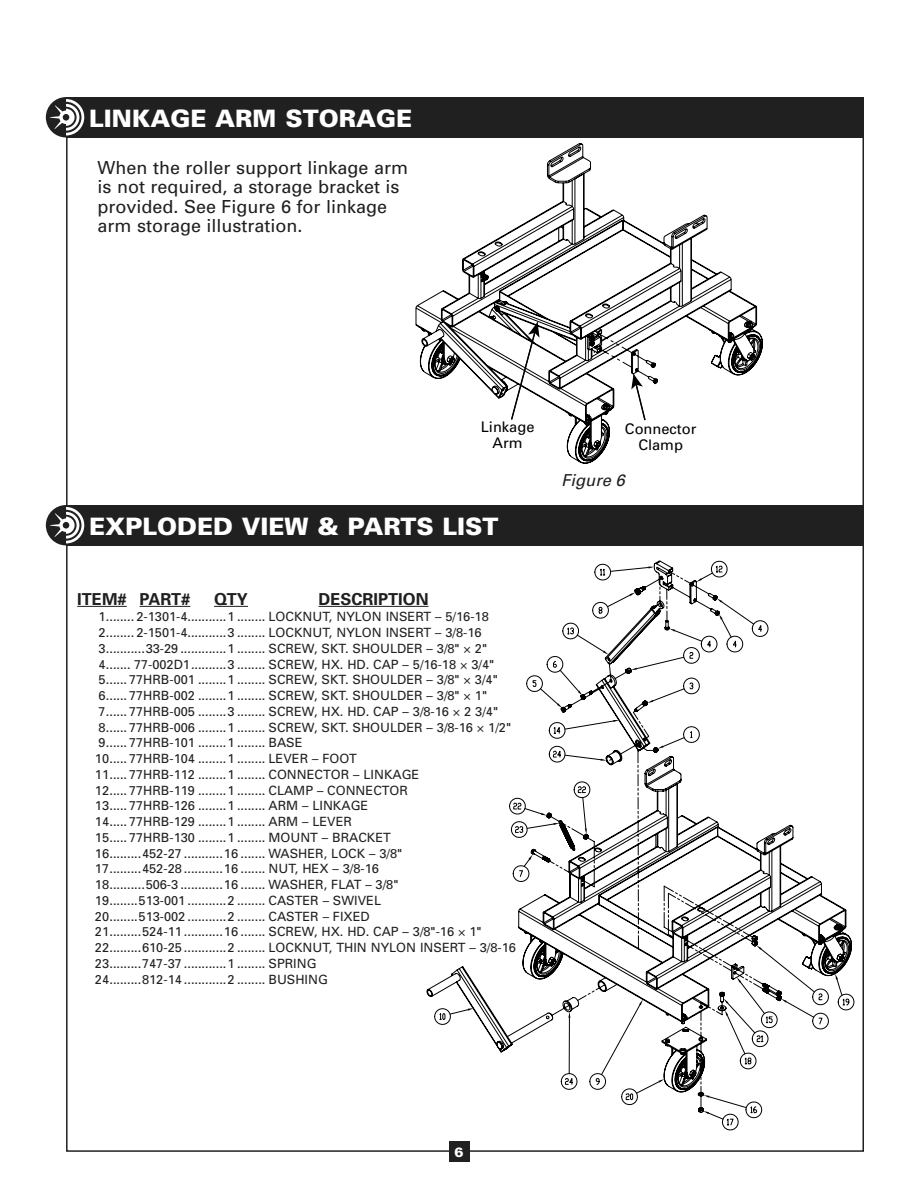
<style>
.page{position:relative;width:918px;height:1188px;background:#fff}
.page>*{position:absolute;margin:0;border:0;box-sizing:border-box;transform-origin:0 0}
.Heads{font:900 24px "Univers";color:#fff}
.Heads-2{font:18px/19.5px "Univers";color:#202020}
.t1{font:700 16.5px "Univers";color:#202020}
.t2{font:italic 16.5px "Univers";color:#202020}
.t3{font:14.55px/16px "Univers";color:#000;text-align:center}
.t4{font:900 13.5px "Univers";color:#fff}
.t5{font:12.75px "Univers";color:#202020}
</style>
<div class="page">
<div style="left:66px;top:505px;width:797px;height:41px;background:#202020"></div>
<svg style="left:46px;top:505px;width:40px;height:40px"></svg>
<svg style="left:50px;top:507px;width:34px;height:36px"></svg>
<div style="left:63px;top:522px;width:6px;height:7px;background:#202020;border-radius:50%"></div>
<div style="left:449px;top:1141px;width:21px;height:21px;background:#202020"></div>
<hr style="left:77px;top:606px;width:50px;height:1px;background:#202020">
<hr style="left:140px;top:606px;width:50px;height:1px;background:#202020">
<hr style="left:214px;top:606px;width:34px;height:1px;background:#202020">
<hr style="left:318px;top:606px;width:111px;height:1px;background:#202020">
<svg style="left:434px;top:561px;width:420px;height:559px"></svg>
<div style="left:66px;top:97px;width:798px;height:41px;background:#202020"></div>
<div style="left:46px;top:97px;width:40px;height:40px;background:#202020;border-radius:50%"></div>
<svg style="left:50px;top:99px;width:34px;height:37px"></svg>
<div style="left:63px;top:114px;width:6px;height:7px;background:#202020;border-radius:50%"></div>
<svg style="left:416px;top:143px;width:347px;height:321px"></svg>
<svg style="left:510px;top:322px;width:30px;height:99px"></svg>
<svg style="left:631px;top:374px;width:16px;height:48px"></svg>
<p class="Heads" style="left:89px;top:104px;width:324px">LINKAGE ARM STORAGE</p>
<p class="Heads-2" style="left:98px;top:157px;width:312px">When the roller support linkage arm is not required, a storage bracket is provided. See Figure 6 for linkage arm storage illustration.</p>
<p class="t3" style="left:481px;top:418px;width:55px">Linkage<br>Arm</p>
<p class="t3" style="left:625px;top:420px;width:73px">Connector<br>Clamp</p>
<p class="t2" style="left:561px;top:470px;width:65px">Figure 6</p>
<p class="Heads" style="left:89px;top:512px;width:411px">EXPLODED VIEW &amp; PARTS LIST</p>
<p class="t1" style="left:77px;top:588px;width:115px">ITEM# PART#</p>
<p class="t1" style="left:214px;top:588px;width:35px">QTY</p>
<p class="t1" style="left:318px;top:588px;width:112px">DESCRIPTION</p>
<p class="t5" style="left:98px;top:609px;width:392px">1........ 2-1301-4...........1 ........ LOCKNUT, NYLON INSERT – 5/16-18</p>
<p class="t5" style="left:98px;top:625px;width:385px">2........ 2-1501-4...........3 ........ LOCKNUT, NYLON INSERT – 3/8-16</p>
<p class="t5" style="left:98px;top:640px;width:390px">3...........33-29 .............1 ........ SCREW, SKT. SHOULDER – 3/8" × 2"</p>
<p class="t5" style="left:98px;top:656px;width:397px">4....... 77-002D1..........3 ........ SCREW, HX. HD. CAP – 5/16-18 × 3/4"</p>
<p class="t5" style="left:98px;top:672px;width:401px">5...... 77HRB-001 ........1 ........ SCREW, SKT. SHOULDER – 3/8" × 3/4"</p>
<p class="t5" style="left:98px;top:688px;width:390px">6...... 77HRB-002 ........1 ........ SCREW, SKT. SHOULDER – 3/8" × 1"</p>
<p class="t5" style="left:98px;top:703px;width:401px">7...... 77HRB-005 ........3 ........ SCREW, HX. HD. CAP – 3/8-16 × 2 3/4"</p>
<p class="t5" style="left:98px;top:719px;width:414px">8...... 77HRB-006 ........1 ........ SCREW, SKT. SHOULDER – 3/8-16 × 1/2"</p>
<p class="t5" style="left:98px;top:735px;width:206px">9...... 77HRB-101 ........1 ........ BASE</p>
<p class="t5" style="left:95px;top:751px;width:264px">10..... 77HRB-104 ........1 ........ LEVER – FOOT</p>
<p class="t5" style="left:95px;top:766px;width:326px">11..... 77HRB-112 ........1 ........ CONNECTOR – LINKAGE</p>
<p class="t5" style="left:95px;top:782px;width:315px">12..... 77HRB-119 ........1 ........ CLAMP – CONNECTOR</p>
<p class="t5" style="left:95px;top:798px;width:275px">13..... 77HRB-126 ........1 ........ ARM – LINKAGE</p>
<p class="t5" style="left:95px;top:814px;width:259px">14..... 77HRB-129 ........1 ........ ARM – LEVER</p>
<p class="t5" style="left:95px;top:829px;width:298px">15..... 77HRB-130 ........1 ........ MOUNT – BRACKET</p>
<p class="t5" style="left:95px;top:845px;width:309px">16.........452-27 ...........16 ....... WASHER, LOCK – 3/8"</p>
<p class="t5" style="left:95px;top:861px;width:286px">17.........452-28 ...........16 ....... NUT, HEX – 3/8-16</p>
<p class="t5" style="left:95px;top:877px;width:305px">18..........506-3 ............16 ....... WASHER, FLAT – 3/8"</p>
<p class="t5" style="left:95px;top:892px;width:288px">19........513-001 ...........2 ........ CASTER – SWIVEL</p>
<p class="t5" style="left:95px;top:908px;width:276px">20........513-002 ...........2 ........ CASTER – FIXED</p>
<p class="t5" style="left:95px;top:924px;width:388px">21.........524-11 ...........16 ....... SCREW, HX. HD. CAP – 3/8"-16 × 1"</p>
<p class="t5" style="left:95px;top:940px;width:423px">22.........610-25 ............2 ........ LOCKNUT, THIN NYLON INSERT – 3/8-16</p>
<p class="t5" style="left:95px;top:955px;width:223px">23.........747-37 ............1 ........ SPRING</p>
<p class="t5" style="left:95px;top:971px;width:235px">24.........812-14 ............2 ........ BUSHING</p>
<p class="t4" style="left:454px;top:1143px;width:11px">6</p>
</div>
